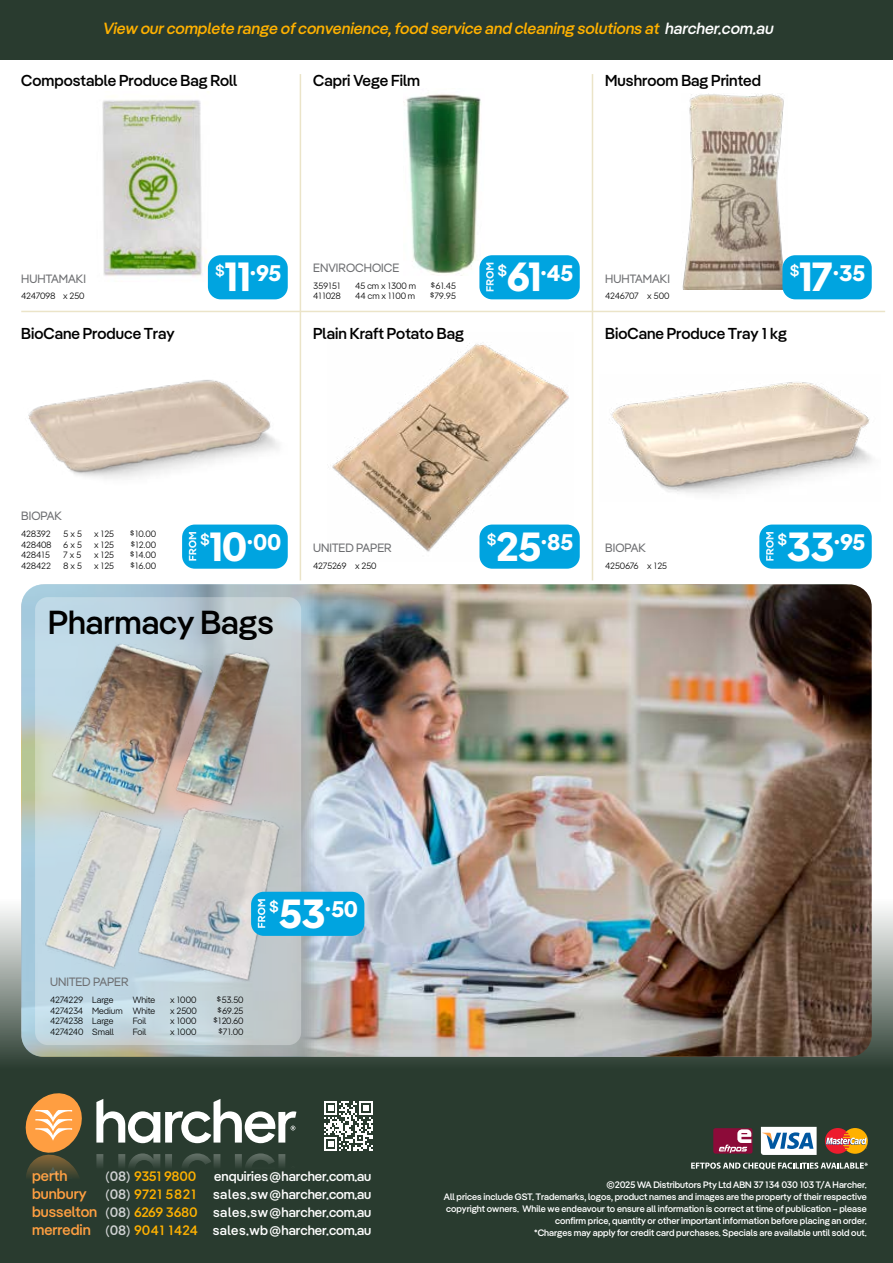
<style>
.page{position:relative;width:893px;height:1263px;background:#fff}
.page>*{position:absolute;margin:0;border:0;box-sizing:border-box;transform-origin:0 0}
.e_Product_name{font:700 33.15px "Harchertest";color:#000}
.e_Price_tag_small{font:900 22.5px "Harchertest";letter-spacing:-.025em;color:#fff}
.t1{font:italic 700 16.05px "Harchertest";color:#ffb100}
.e_Product_name-2{font:700 15.75px "Harchertest";color:#000}
.e_Address{font:700 15px "Harchertest";color:#ff9f41}
.e_Address-2{font:700 13.5px "Harchertest";color:#fff}
.e_Address-3{font:700 13.5px "Harchertest";letter-spacing:-.01em;color:#ffb100}
.e_Address-4{font:700 13.5px "Harchertest";letter-spacing:.025em;color:#ffb100}
.e_Brand_name{font:12px "Harchertest";color:#6d6e71}
.e_Address-5{font:700 9.3px/12px "Harchertest";color:#fff;text-align:right}
.e_sku_desc_price_2025{font:300 9px "Harchertest";letter-spacing:-.03em;color:#000}
.e_sku_desc_price_2025-2{font:300 9px "Harchertest";letter-spacing:-.01em;color:#000}
.s1{color:#fff}
.s2{font-weight:700;font-size:21px}
.s3{font-size:40.5px}
.s4{color:#d1d3d4}
.s5{font-size:15px;color:#ff9f41}
.s6{color:#ffb100}
</style>
<div class="page">
<div style="left:0;top:0;width:893px;height:60px;background:#293b2f"></div>
<div style="left:0;top:1078px;width:893px;height:185px;background:#293b2f"></div>
<div style="left:0;top:899px;width:893px;height:180px;background:linear-gradient(to bottom,#fff,#213428)"></div>
<svg style="left:691px;top:1162px;width:177px;height:7px"></svg>
<svg style="left:713px;top:1128px;width:39px;height:26px"></svg>
<svg style="left:761px;top:1127px;width:56px;height:28px;background:#b9cfe0"></svg>
<svg style="left:825px;top:1128px;width:43px;height:26px"></svg>
<svg style="left:324px;top:1101px;width:49px;height:50px"></svg>
<svg style="left:96px;top:1099px;width:200px;height:44px"></svg>
<svg style="left:26px;top:1093px;width:56px;height:84px"></svg>
<svg style="left:96px;top:1153px;width:190px;height:13px"></svg>
<hr style="left:21px;top:311px;width:864px;height:1px;background:#ebe4c8">
<hr style="left:592px;top:74px;width:1px;height:506px;background:#ebe4c8">
<hr style="left:300px;top:74px;width:1px;height:506px;background:#ebe4c8">
<img style="left:102px;top:100px;width:113px;height:182px">
<img style="left:28px;top:367px;width:272px;height:142px">
<img style="left:682px;top:93px;width:102px;height:196px">
<img style="left:404px;top:94px;width:77px;height:182px">
<img style="left:609px;top:382px;width:263px;height:112px">
<img style="left:380px;top:584px;width:492px;height:473px">
<img style="left:21px;top:584px;width:376px;height:473px;border-radius:21px">
<svg style="left:35px;top:597px;width:266px;height:448px;background:#c2d1d8"></svg>
<div style="left:208px;top:255px;width:80px;height:44px;background:#00a4e0;border-radius:13px"></div>
<div style="left:182px;top:524px;width:106px;height:45px;background:#00a4e0;border-radius:13px"></div>
<svg style="left:189px;top:532px;width:7px;height:29px"></svg>
<div style="left:479px;top:255px;width:101px;height:44px;background:#00a4e0;border-radius:13px"></div>
<svg style="left:486px;top:263px;width:8px;height:28px"></svg>
<div style="left:479px;top:524px;width:101px;height:45px;background:#00a4e0;border-radius:13px"></div>
<div style="left:782px;top:255px;width:90px;height:44px;background:#00a4e0;border-radius:13px"></div>
<div style="left:759px;top:524px;width:113px;height:45px;background:#00a4e0;border-radius:13px"></div>
<svg style="left:766px;top:532px;width:8px;height:29px"></svg>
<img style="left:47px;top:637px;width:175px;height:169px">
<img style="left:131px;top:800px;width:160px;height:189px">
<img style="left:38px;top:806px;width:130px;height:177px">
<img style="left:166px;top:640px;width:115px;height:179px">
<img style="left:332px;top:343px;width:241px;height:218px">
<div style="left:251px;top:892px;width:113px;height:44px;background:#00a4e0;border-radius:13px"></div>
<svg style="left:258px;top:899px;width:7px;height:29px"></svg>
<p class="t1" style="left:102px;top:19px;width:675px">View ourcomplete range ofconvenience,food service and cleaning solutions at <span class="s1">harcher.com.au</span></p>
<p class="e_Product_name-2" style="left:21px;top:71px;width:217px">Compostable Produce Bag Roll</p>
<p class="e_Product_name-2" style="left:313px;top:71px;width:108px">Capri Vege Film</p>
<p class="e_Product_name-2" style="left:605px;top:71px;width:157px">Mushroom Bag Printed</p>
<p class="e_Brand_name" style="left:21px;top:271px;width:66px">HUHTAMAKI</p>
<p class="e_sku_desc_price_2025" style="left:21px;top:290px;width:65px">4247098 x 250</p>
<p class="e_Price_tag_small" style="left:214px;top:261px;width:68px"><span class="s2">$</span><span class="s3">11</span>.95</p>
<p class="e_Brand_name" style="left:313px;top:261px;width:87px">ENVIROCHOICE</p>
<p class="e_sku_desc_price_2025" style="left:313px;top:279px;width:29px">359151</p>
<p class="e_sku_desc_price_2025" style="left:355px;top:279px;width:62px">45 cm x 1300 m</p>
<p class="e_sku_desc_price_2025" style="left:431px;top:279px;width:27px">$61.45</p>
<p class="e_sku_desc_price_2025" style="left:313px;top:290px;width:29px">411028</p>
<p class="e_sku_desc_price_2025" style="left:355px;top:290px;width:62px">44 cm x 1100 m</p>
<p class="e_sku_desc_price_2025" style="left:430px;top:290px;width:28px">$79.95</p>
<p class="e_Price_tag_small" style="left:497px;top:261px;width:78px"><span class="s2">$</span><span class="s3">61</span>.45</p>
<p class="e_Brand_name" style="left:605px;top:271px;width:66px">HUHTAMAKI</p>
<p class="e_sku_desc_price_2025" style="left:605px;top:290px;width:66px">4246707 x 500</p>
<p class="e_Price_tag_small" style="left:789px;top:261px;width:78px"><span class="s2">$</span><span class="s3">17</span>.35</p>
<p class="e_Product_name-2" style="left:21px;top:324px;width:155px">BioCane Produce Tray</p>
<p class="e_Product_name-2" style="left:313px;top:324px;width:152px">Plain Kraft Potato Bag</p>
<p class="e_Product_name-2" style="left:605px;top:324px;width:183px">BioCane Produce Tray 1 kg</p>
<p class="e_Brand_name" style="left:21px;top:509px;width:42px">BIOPAK</p>
<p class="e_sku_desc_price_2025" style="left:21px;top:528px;width:31px">428392</p>
<p class="e_sku_desc_price_2025" style="left:63px;top:528px;width:20px">5 x 5</p>
<p class="e_sku_desc_price_2025" style="left:94px;top:528px;width:22px">x 125</p>
<p class="e_sku_desc_price_2025" style="left:130px;top:528px;width:28px">$10.00</p>
<p class="e_sku_desc_price_2025" style="left:21px;top:538px;width:32px">428408</p>
<p class="e_sku_desc_price_2025" style="left:63px;top:538px;width:20px">6 x 5</p>
<p class="e_sku_desc_price_2025" style="left:94px;top:538px;width:22px">x 125</p>
<p class="e_sku_desc_price_2025" style="left:130px;top:538px;width:27px">$12.00</p>
<p class="e_sku_desc_price_2025" style="left:21px;top:549px;width:30px">428415</p>
<p class="e_sku_desc_price_2025" style="left:63px;top:549px;width:20px">7 x 5</p>
<p class="e_sku_desc_price_2025" style="left:94px;top:549px;width:22px">x 125</p>
<p class="e_sku_desc_price_2025" style="left:130px;top:549px;width:28px">$14.00</p>
<p class="e_sku_desc_price_2025" style="left:21px;top:559px;width:31px">428422</p>
<p class="e_sku_desc_price_2025" style="left:63px;top:559px;width:21px">8 x 5</p>
<p class="e_sku_desc_price_2025" style="left:94px;top:559px;width:22px">x 125</p>
<p class="e_sku_desc_price_2025" style="left:130px;top:559px;width:28px">$16.00</p>
<p class="e_Price_tag_small" style="left:199px;top:531px;width:83px"><span class="s2">$</span><span class="s3">10</span>.00</p>
<p class="e_Product_name" style="left:48px;top:603px;width:227px">Pharmacy Bags</p>
<p class="e_Brand_name" style="left:313px;top:541px;width:80px">UNITED PAPER</p>
<p class="e_sku_desc_price_2025" style="left:313px;top:559px;width:65px">4275269 x 250</p>
<p class="e_Price_tag_small" style="left:486px;top:531px;width:89px"><span class="s2">$</span><span class="s3">25</span>.85</p>
<p class="e_Brand_name" style="left:605px;top:541px;width:42px">BIOPAK</p>
<p class="e_sku_desc_price_2025" style="left:605px;top:559px;width:64px">4250676 x 125</p>
<p class="e_Price_tag_small" style="left:777px;top:531px;width:90px"><span class="s2">$</span><span class="s3">33</span>.95</p>
<p class="e_Brand_name" style="left:50px;top:975px;width:80px">UNITED PAPER</p>
<p class="e_sku_desc_price_2025" style="left:50px;top:993px;width:65px">4274229 Large</p>
<p class="e_sku_desc_price_2025" style="left:133px;top:993px;width:24px">White</p>
<p class="e_sku_desc_price_2025" style="left:170px;top:993px;width:28px">x 1000</p>
<p class="e_sku_desc_price_2025" style="left:217px;top:993px;width:29px">$53.50</p>
<p class="e_sku_desc_price_2025-2" style="left:50px;top:1004px;width:107px">4274234 Medium White</p>
<p class="e_sku_desc_price_2025" style="left:170px;top:1004px;width:28px">x 2500</p>
<p class="e_sku_desc_price_2025" style="left:217px;top:1004px;width:28px">$69.25</p>
<p class="e_sku_desc_price_2025" style="left:50px;top:1014px;width:65px">4274238 Large</p>
<p class="e_sku_desc_price_2025" style="left:133px;top:1014px;width:15px">Foil</p>
<p class="e_sku_desc_price_2025" style="left:170px;top:1014px;width:28px">x 1000</p>
<p class="e_sku_desc_price_2025" style="left:213px;top:1014px;width:32px">$120.60</p>
<p class="e_sku_desc_price_2025" style="left:50px;top:1025px;width:65px">4274240 Small</p>
<p class="e_sku_desc_price_2025" style="left:133px;top:1025px;width:15px">Foil</p>
<p class="e_sku_desc_price_2025" style="left:170px;top:1025px;width:28px">x 1000</p>
<p class="e_sku_desc_price_2025" style="left:218px;top:1025px;width:27px">$71.00</p>
<p class="e_Price_tag_small" style="left:268px;top:898px;width:91px"><span class="s2">$</span><span class="s3">53</span>.50</p>
<p class="e_Address" style="left:32px;top:1166px;width:37px">perth</p>
<p class="e_Address-3" style="left:106px;top:1168px;width:92px"><span class="s4">(08)</span> 9351 9800</p>
<p class="e_Address-2" style="left:214px;top:1168px;width:158px">enquiries@harcher.com.au</p>
<p class="e_Address" style="left:32px;top:1184px;width:56px">bunbury</p>
<p class="e_Address-4" style="left:106px;top:1186px;width:92px"><span class="s4">(08)</span> 9721 5821</p>
<p class="e_Address-2" style="left:213px;top:1186px;width:160px">sales.sw@harcher.com.au</p>
<p class="e_Address-2" style="left:32px;top:1204px;width:341px"><span class="s5">busselton</span> <span class="s4">(08)</span> <span class="s6">6269 3680</span> sales.sw@harcher.com.au</p>
<p class="e_Address-2" style="left:32px;top:1222px;width:341px"><span class="s5">merredin</span> <span class="s4">(08)</span> <span class="s6">9041 1424</span> sales.wb@harcher.com.au</p>
<p class="e_Address-5" style="left:606px;top:1178px;width:262px">©2025 WA Distributors Pty Ltd ABN 37 134 030 103 T/A Harcher.</p>
<p class="e_Address-5" style="left:444px;top:1190px;width:424px">All prices include GST. Trademarks, logos, product names and images are the property of their respective copyright owners. While we endeavour to ensure all information is correct at time of publication – please confirm price, quantity or other important information before placing an order.<br>*Charges may apply for credit card purchases. Specials are available until sold out.</p>
</div>
